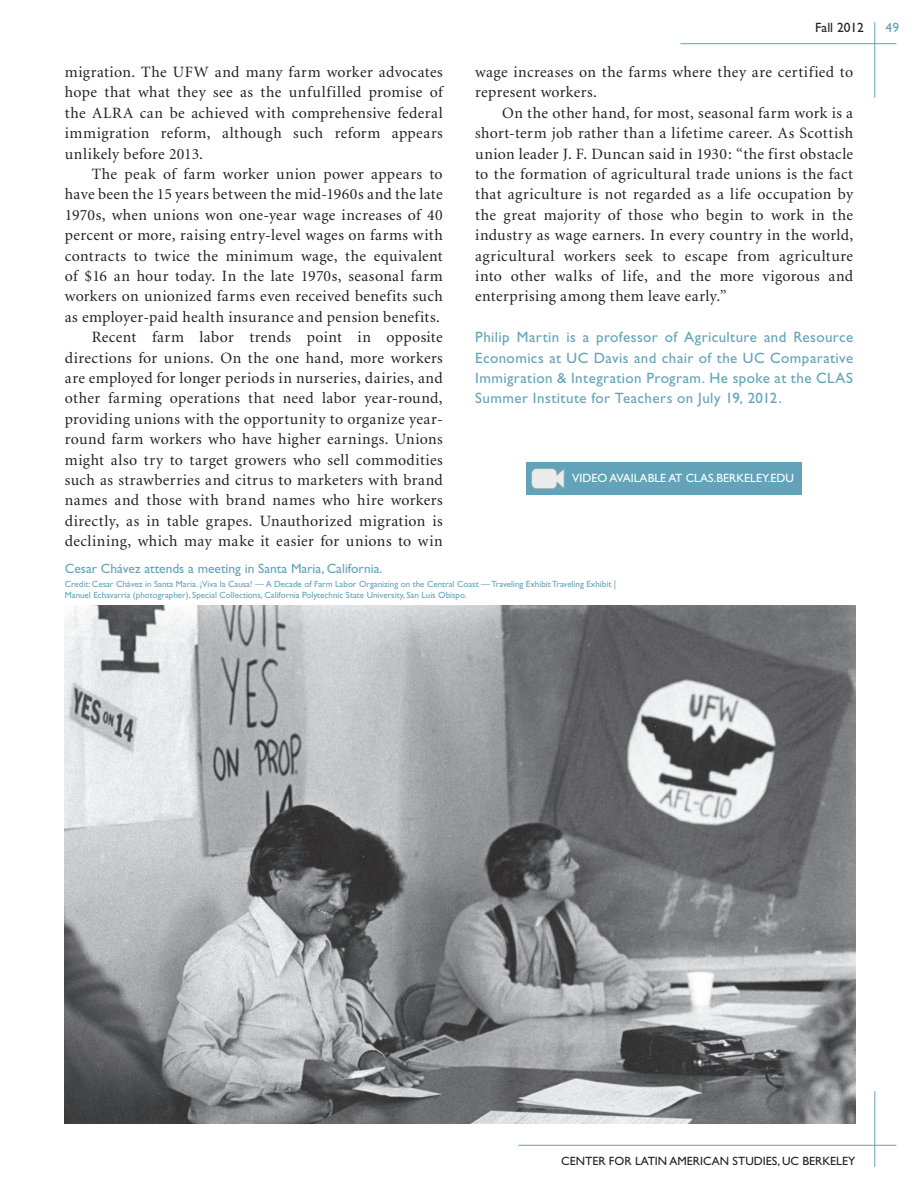
<style>
.page{position:relative;width:918px;height:1188px;background:#fff}
.page>*{position:absolute;margin:0;border:0;box-sizing:border-box;transform-origin:0 0}
.Text_Body{font:15.75px/20.4px "Minion";letter-spacing:.025em;color:#231f20;text-align:justify}
.Biography{font:15px/20.4px "Gill Sans";letter-spacing:.03em;color:#63a3b9;text-align:justify}
.t1{font:13.5px "Gill Sans";color:#63a3b9}
.t2{font:13.5px "Gill Sans";color:#231f20}
.t3{font:12px "Gill Sans";color:#231f20}
.t4{font:12px "Gill Sans";color:#fff}
.t5{font:9px/10.8px "Gill Sans";color:#63a3b9}
</style>
<div class="page">
<hr style="left:518px;top:1145px;width:378px;height:1px;background:#63a3b9">
<hr style="left:874px;top:1091px;width:1px;height:76px;background:#63a3b9">
<hr style="left:680px;top:43px;width:216px;height:1px;background:#63a3b9">
<hr style="left:874px;top:22px;width:1px;height:76px;background:#63a3b9">
<img style="left:65px;top:606px;width:790px;height:518px">
<div style="left:526px;top:462px;width:276px;height:33px;background:#63a3b9"></div>
<img style="left:532px;top:468px;width:32px;height:20px">
<p class="Text_Body" style="left:65px;top:62px;width:380px">migration. The UFW and many farm worker advocates hope that what they see as the unfulfilled promise of the ALRA can be achieved with comprehensive federal immigration reform, although such reform appears unlikely before 2013.</p>
<p class="Text_Body" style="left:65px;top:164px;width:380px;text-indent:27px">The peak of farm worker union power appears to have been the 15 years between the mid-1960s and the late 1970s, when unions won one-year wage increases of 40 percent or more, raising entry-level wages on farms with contracts to twice the minimum wage, the equivalent of $16 an hour today. In the late 1970s, seasonal farm workers on unionized farms even received benefits such as employer-paid health insurance and pension benefits.</p>
<p class="Text_Body" style="left:65px;top:328px;width:380px;text-indent:27px">Recent farm labor trends point in opposite directions for unions. On the one hand, more workers are employed for longer periods in nurseries, dairies, and other farming operations that need labor year-round, providing unions with the opportunity to organize year&shy;round farm workers who have higher earnings. Unions might also try to target growers who sell commodities such as strawberries and citrus to marketers with brand names and those with brand names who hire workers directly, as in table grapes. Unauthorized migration is declining, which may make it easier for unions to win</p>
<p class="t2" style="left:815px;top:20px;width:50px">Fall 2012</p>
<p class="t1" style="left:886px;top:20px;width:15px">49</p>
<p class="Text_Body" style="left:475px;top:62px;width:380px">wage increases on the farms where they are certified to represent workers.</p>
<p class="Text_Body" style="left:475px;top:103px;width:380px;text-indent:27px">On the other hand, for most, seasonal farm work is a short-term job rather than a lifetime career. As Scottish union leader J. F. Duncan said in 1930: “the first obstacle to the formation of agricultural trade unions is the fact that agriculture is not regarded as a life occupation by the great majority of those who begin to work in the industry as wage earners. In every country in the world, agricultural workers seek to escape from agriculture into other walks of life, and the more vigorous and enterprising among them leave early.”</p>
<p class="Biography" style="left:475px;top:327px;width:380px">Philip Martin is a professor of Agriculture and Resource Economics at UC Davis and chair of the UC Comparative Immigration &amp; Integration Program. He spoke at the CLAS Summer Institute for Teachers on July 19, 2012.</p>
<p class="t4" style="left:572px;top:471px;width:223px">VIDEO AVAILABLE AT CLAS.BERKELEY.EDU</p>
<p class="t1" style="left:65px;top:561px;width:319px">Cesar Chávez attends a meeting in Santa Maria, California.</p>
<p class="t5" style="left:65px;top:579px;width:553px">Credit: Cesar Chávez in Santa Maria. ¡Viva la Causa! — A Decade of Farm Labor Organizing on the Central Coast — Traveling Exhibit Traveling Exhibit |<br>Manuel Echavarria (photographer), Special Collections, California Polytechnic State University, San Luis Obispo.</p>
<p class="t3" style="left:561px;top:1154px;width:296px">CENTER FOR LATIN AMERICAN STUDIES, UC BERKELEY</p>
</div>
